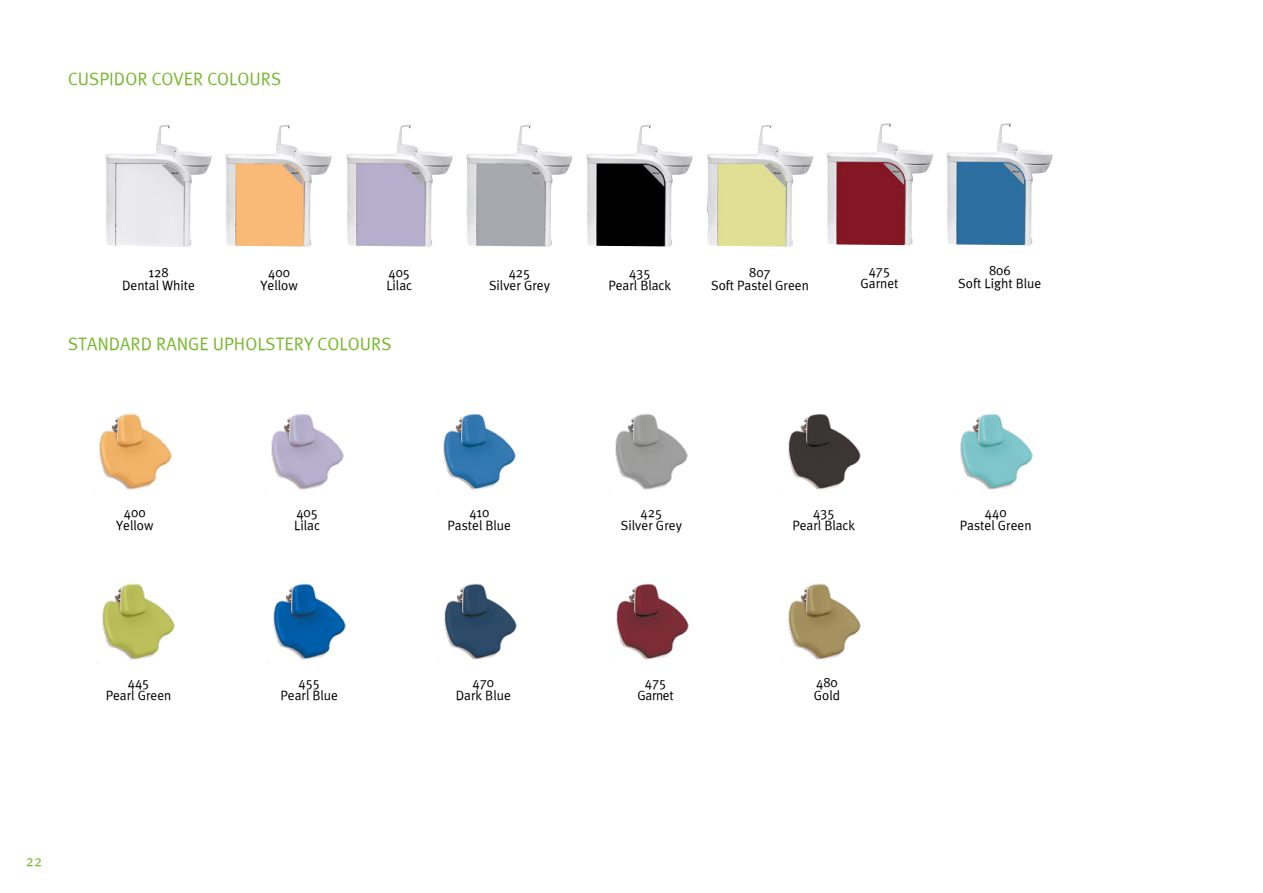
<style>
.page{position:relative;width:1263px;height:893px;background:#fff}
.page>*{position:absolute;margin:0;border:0;box-sizing:border-box;transform-origin:0 0}
.t1{font:18px "Meta Plus Normal Roman";color:#76b82a}
.t2{font:15px "Meta Plus Normal Roman";color:#76b82a}
.t3{font:13.5px/13.5px "Meta Plus Normal Roman";color:#000;text-align:center}
.t4{font:13.5px/13.5px "Meta Plus Normal Roman";letter-spacing:-.03em;color:#000;text-align:center}
</style>
<div class="page">
<img style="left:105px;top:125px;width:107px;height:122px">
<img style="left:225px;top:125px;width:107px;height:122px">
<img style="left:346px;top:125px;width:107px;height:122px">
<img style="left:466px;top:125px;width:107px;height:122px">
<img style="left:586px;top:125px;width:107px;height:122px">
<img style="left:826px;top:123px;width:107px;height:123px">
<img style="left:707px;top:125px;width:106px;height:122px">
<img style="left:946px;top:123px;width:107px;height:123px">
<img style="left:99px;top:414px;width:73px;height:76px">
<img style="left:271px;top:414px;width:73px;height:76px">
<img style="left:443px;top:414px;width:73px;height:76px">
<img style="left:615px;top:414px;width:73px;height:76px">
<img style="left:788px;top:414px;width:73px;height:76px">
<img style="left:960px;top:414px;width:73px;height:76px">
<img style="left:102px;top:584px;width:73px;height:76px">
<img style="left:273px;top:584px;width:73px;height:76px">
<img style="left:444px;top:584px;width:73px;height:76px">
<img style="left:616px;top:584px;width:73px;height:76px">
<img style="left:788px;top:584px;width:73px;height:76px">
<h1 class="t1" style="left:68px;top:68px;width:215px">CUSPIDOR COVER COLOURS</h1>
<p class="t3" style="left:711px;top:265px;width:99px">807<br>Soft Pastel Green</p>
<p class="t3" style="left:958px;top:263px;width:85px">806<br>Soft Light Blue</p>
<p class="t3" style="left:122px;top:265px;width:75px">128<br>Dental White</p>
<p class="t3" style="left:260px;top:265px;width:39px">400<br>Yellow</p>
<p class="t3" style="left:386px;top:265px;width:27px;text-align:left">405<br>Lilac</p>
<p class="t3" style="left:489px;top:265px;width:63px">425<br>Silver Grey</p>
<p class="t3" style="left:608px;top:265px;width:64px">435<br>Pearl Black</p>
<p class="t3" style="left:860px;top:263px;width:40px">475<br>Garnet</p>
<h1 class="t1" style="left:68px;top:333px;width:325px">STANDARD RANGE UPHOLSTERY COLOURS</h1>
<p class="t2" style="left:26px;top:852px;width:18px">22</p>
<p class="t3" style="left:116px;top:505px;width:39px">400<br>Yellow</p>
<p class="t3" style="left:294px;top:505px;width:27px;text-align:left">405<br>Lilac</p>
<p class="t3" style="left:447px;top:505px;width:65px">410<br>Pastel Blue</p>
<p class="t3" style="left:621px;top:505px;width:63px">425<br>Silver Grey</p>
<p class="t3" style="left:792px;top:505px;width:64px">435<br>Pearl Black</p>
<p class="t3" style="left:960px;top:505px;width:73px">440<br>Pastel Green</p>
<p class="t3" style="left:106px;top:675px;width:67px">445<br>Pearl Green</p>
<p class="t3" style="left:281px;top:675px;width:59px">455<br>Pearl Blue</p>
<p class="t3" style="left:456px;top:675px;width:57px">470<br>Dark Blue</p>
<p class="t4" style="left:638px;top:675px;width:38px">475<br>Garnet</p>
<p class="t3" style="left:814px;top:675px;width:28px;text-align:left">480<br>Gold</p>
</div>
